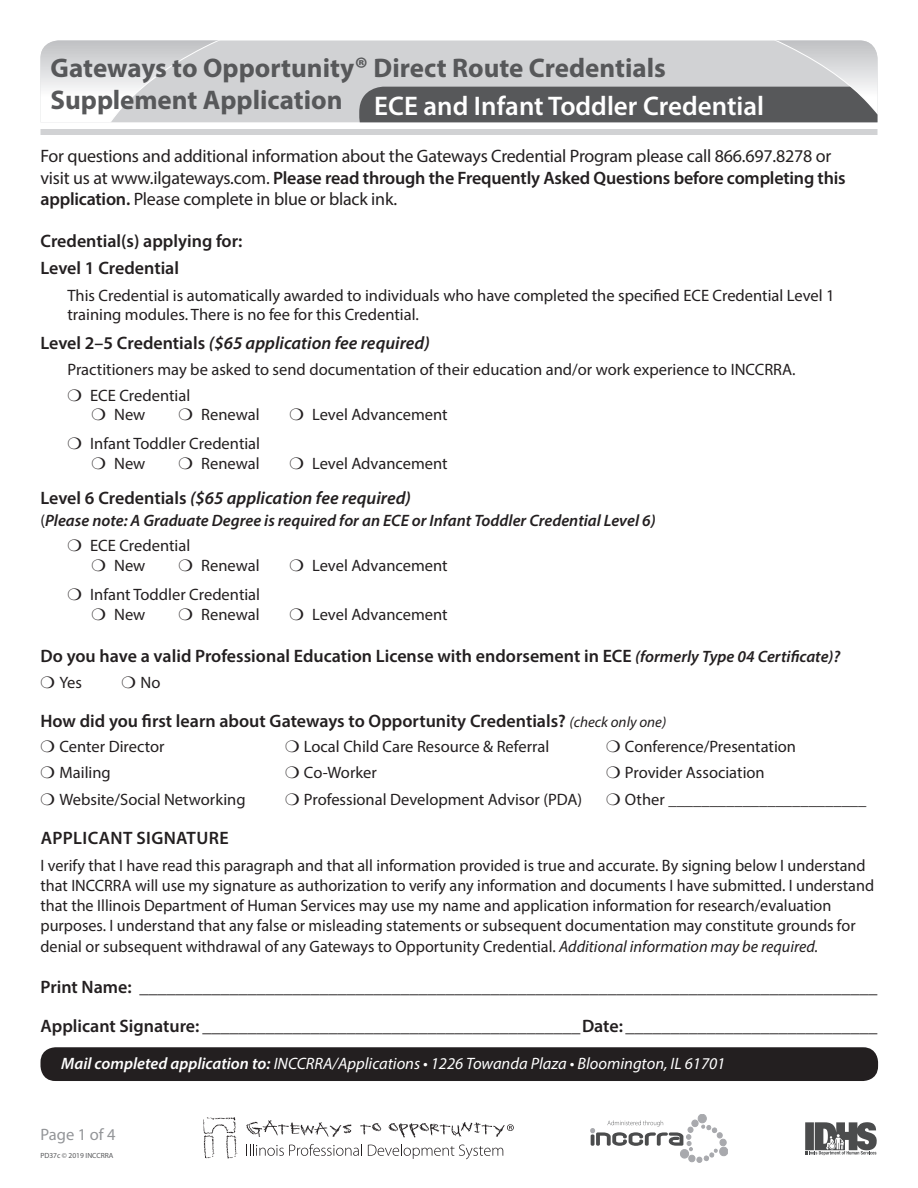
<style>
.page{position:relative;width:918px;height:1188px;background:#fff}
.page>*{position:absolute;margin:0;border:0;box-sizing:border-box;transform-origin:0 0}
.body_copy{font:700 27px/32.4px "Myriad Pro";color:#57585a}
.body_copy-2{font:600 27px "Myriad Pro";color:#fff}
.t1{font:600 18px "Myriad Pro";color:#231f20}
.t2{font:18px/21.6px "Myriad Pro";letter-spacing:-.01em;color:#231f20}
.t3{font:italic 600 18px "Myriad Pro";color:#231f20}
.t4{font:600 18px "Myriad Pro";letter-spacing:.02em;color:#231f20}
.body_copy-3{font:16.5px/20.2px "Myriad Pro";color:#231f20}
.t5{font:italic 16.5px "Myriad Pro";color:#fff}
.t6{font:italic 600 16.5px "Myriad Pro";color:#231f20}
.body_copy-4{font:16.5px "Myriad Pro";color:#939598}
.t7{font:7.5px "Myriad Pro";color:#57585a}
.s1{font-size:30px}
.s2{font-weight:600}
.s3{font-style:normal}
.s4{font-weight:400;font-style:normal}
.s5{font-style:italic;font-size:16.5px}
.s6{font-weight:400;font-style:italic;font-size:15px}
.s7{font-style:italic}
.s8{font-size:7.35px}
</style>
<div class="page">
<svg style="left:40px;top:40px;width:838px;height:82px;background:#d4d5d7"></svg>
<div style="left:40px;top:1047px;width:838px;height:34px;background:#231f20;border-radius:15px"></div>
<div style="left:40px;top:129px;width:838px;height:6px;background:#d1d2d4"></div>
<svg style="left:805px;top:1122px;width:72px;height:33px;background:#808182"></svg>
<div style="left:698px;top:1114px;width:8px;height:9px;background:#a8a9ad;border:1px solid #a8a9ad;border-radius:50%"></div>
<svg style="left:590px;top:1120px;width:138px;height:42px"></svg>
<svg style="left:246px;top:1144px;width:116px;height:12px"></svg>
<svg style="left:368px;top:1144px;width:135px;height:15px"></svg>
<svg style="left:203px;top:1117px;width:34px;height:42px"></svg>
<svg style="left:360px;top:1123px;width:21px;height:12px"></svg>
<svg style="left:246px;top:1120px;width:105px;height:17px"></svg>
<svg style="left:389px;top:1122px;width:125px;height:16px"></svg>
<div style="left:359px;top:87px;width:519px;height:35px;background:#57585a"></div>
<p class="body_copy" style="left:51px;top:50px;width:617px">Gateways to Opportunity<span class="s1">®</span> Direct Route Credentials<br>Supplement Application</p>
<p class="body_copy-2" style="left:374px;top:89px;width:391px">ECE and Infant Toddler Credential</p>
<p class="t2" style="left:40px;top:145px;width:807px">For questions and additional information about the Gateways Credential Program please call 866.697.8278 or visit us at www.ilgateways.com. <span class="s2">Please read through the Frequently Asked Questions before completing this application.</span> Please complete in blue or black ink.</p>
<p class="t1" style="left:40px;top:230px;width:203px">Credential(s) applying for:</p>
<p class="t1" style="left:40px;top:257px;width:140px">Level 1 Credential</p>
<p class="body_copy-3" style="left:68px;top:285px;width:769px;line-height:19.8px">This Credential is automatically awarded to individuals who have completed the specified ECE Credential Level 1 training modules. There is no fee for this Credential.</p>
<p class="t3" style="left:40px;top:331px;width:391px"><span class="s3">Level 2–5 Credentials</span> ($65 application fee required)</p>
<p class="body_copy-3" style="left:68px;top:359px;width:730px">Practitioners may be asked to send documentation of their education and/or work experience to INCCRRA.</p>
<p class="body_copy-3" style="left:90px;top:385px;width:102px">ECE Credential</p>
<p class="body_copy-3" style="left:114px;top:404px;width:33px">New</p>
<p class="body_copy-3" style="left:201px;top:404px;width:60px">Renewal</p>
<p class="body_copy-3" style="left:312px;top:404px;width:137px">Level Advancement</p>
<p class="body_copy-3" style="left:90px;top:433px;width:172px">Infant Toddler Credential</p>
<p class="body_copy-3" style="left:114px;top:453px;width:33px">New</p>
<p class="body_copy-3" style="left:201px;top:453px;width:60px">Renewal</p>
<p class="body_copy-3" style="left:312px;top:453px;width:137px">Level Advancement</p>
<p class="t3" style="left:40px;top:487px;width:372px"><span class="s3">Level 6 Credentials</span> ($65 application fee required)</p>
<p class="t6" style="left:40px;top:510px;width:617px"><span class="s4">(</span>Please note: A Graduate Degree is required for an ECE or Infant Toddler Credential Level 6)</p>
<p class="body_copy-3" style="left:90px;top:535px;width:102px">ECE Credential</p>
<p class="body_copy-3" style="left:114px;top:555px;width:33px">New</p>
<p class="body_copy-3" style="left:201px;top:555px;width:60px">Renewal</p>
<p class="body_copy-3" style="left:312px;top:555px;width:137px">Level Advancement</p>
<p class="body_copy-3" style="left:90px;top:584px;width:172px">Infant Toddler Credential</p>
<p class="body_copy-3" style="left:114px;top:604px;width:33px">New</p>
<p class="body_copy-3" style="left:201px;top:604px;width:60px">Renewal</p>
<p class="body_copy-3" style="left:312px;top:604px;width:137px">Level Advancement</p>
<p class="t1" style="left:40px;top:644px;width:801px">Do you have a valid Professional Education License with endorsement in ECE <span class="s5">(formerly Type 04 Certificate)?</span></p>
<p class="body_copy-3" style="left:59px;top:672px;width:24px">Yes</p>
<p class="body_copy-3" style="left:140px;top:672px;width:21px">No</p>
<p class="t1" style="left:40px;top:709px;width:627px">How did you first learn about Gateways to Opportunity Credentials? <span class="s6">(check only one)</span></p>
<p class="body_copy-3" style="left:59px;top:736px;width:107px">Center Director</p>
<p class="body_copy-3" style="left:304px;top:736px;width:247px">Local Child Care Resource &amp; Referral</p>
<p class="body_copy-3" style="left:625px;top:736px;width:173px">Conference/Presentation</p>
<p class="body_copy-3" style="left:59px;top:762px;width:53px">Mailing</p>
<p class="body_copy-3" style="left:304px;top:762px;width:74px">Co-Worker</p>
<p class="body_copy-3" style="left:625px;top:762px;width:141px">Provider Association</p>
<p class="body_copy-3" style="left:59px;top:789px;width:188px">Website/Social Networking</p>
<p class="body_copy-3" style="left:304px;top:789px;width:280px">Professional Development Advisor (PDA)</p>
<p class="body_copy-3" style="left:625px;top:789px;width:243px">Other ________________________</p>
<p class="t4" style="left:41px;top:826px;width:190px">APPLICANT SIGNATURE</p>
<p class="body_copy-3" style="left:40px;top:855px;width:835px">I verify that I have read this paragraph and that all information provided is true and accurate. By signing below I understand that INCCRRA will use my signature as authorization to verify any information and documents I have submitted. I understand that the Illinois Department of Human Services may use my name and application information for research/evaluation purposes. I understand that any false or misleading statements or subsequent documentation may constitute grounds for denial or subsequent withdrawal of any Gateways to Opportunity Credential. <span class="s7">Additional information may be required.</span></p>
<p class="t1" style="left:40px;top:976px;width:838px">Print Name: __________________________________________________________________________________</p>
<p class="t1" style="left:40px;top:1015px;width:839px">Applicant Signature: __________________________________________Date: ____________________________</p>
<p class="t5" style="left:61px;top:1054px;width:666px"><span class="s2">Mail completed application to:</span> INCCRRA/Applications • 1226 Towanda Plaza • Bloomington, IL 61701</p>
<p class="body_copy-4" style="left:40px;top:1125px;width:77px">Page 1 of 4</p>
<p class="t7" style="left:40px;top:1151px;width:75px">PD37c © 2019 <span class="s8">INCCRRA</span></p>
</div>
